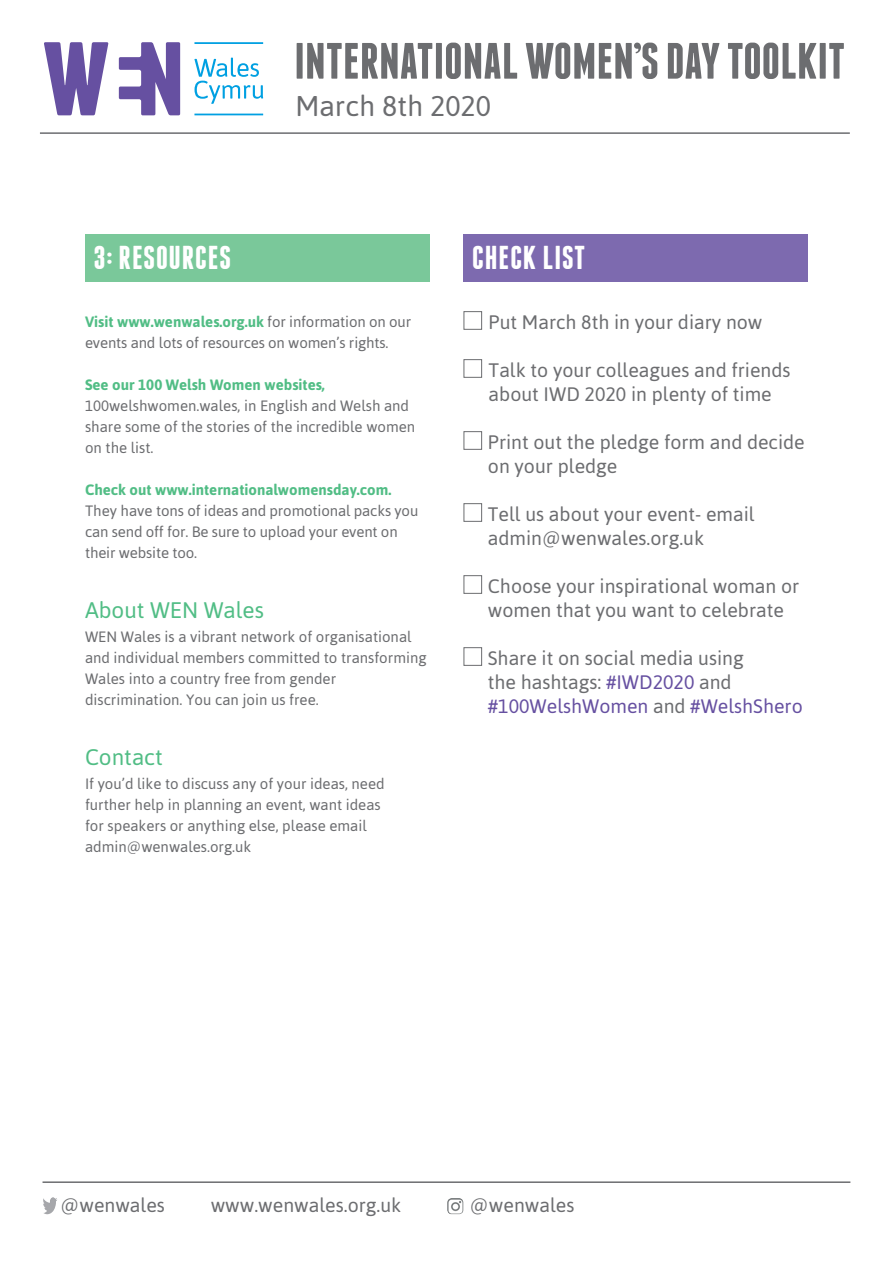
<style>
.page{position:relative;width:893px;height:1263px;background:#fff}
.page>*{position:absolute;margin:0;border:0;box-sizing:border-box;transform-origin:0 0}
.t1{font:700 51px "Franchise";color:#6c6d70}
.t2{font:700 33px "Franchise";letter-spacing:.03em;color:#fff}
.t3{font:28.5px "Asap";color:#6c6d70}
.t4{font:22.5px "Asap";color:#51bd85}
.t5{font:19.5px/24px "Asap";color:#6c6d70}
.t6{font:15px/21px "Asap";color:#6c6d70}
.t7{font:700 15px "Asap";color:#51bd85}
.s1{font-weight:700;color:#51bd85}
.s2{color:#6650a1}
</style>
<div class="page">
<svg style="left:44px;top:42px;width:64px;height:73px"></svg>
<svg style="left:119px;top:42px;width:61px;height:73px"></svg>
<svg style="left:194px;top:58px;width:69px;height:46px"></svg>
<svg style="left:194px;top:42px;width:69px;height:2px"></svg>
<svg style="left:194px;top:114px;width:69px;height:1px"></svg>
<hr style="left:40px;top:132px;width:810px;height:2px;background:#6c6d70">
<div style="left:464px;top:311px;width:18px;height:19px;border:1px solid #6c6d70"></div>
<div style="left:464px;top:359px;width:18px;height:19px;border:1px solid #6c6d70"></div>
<div style="left:464px;top:431px;width:18px;height:19px;border:1px solid #6c6d70"></div>
<div style="left:464px;top:503px;width:18px;height:19px;border:1px solid #6c6d70"></div>
<div style="left:464px;top:575px;width:18px;height:19px;border:1px solid #6c6d70"></div>
<div style="left:464px;top:647px;width:18px;height:19px;border:1px solid #6c6d70"></div>
<div style="left:85px;top:234px;width:344px;height:48px;background:#7ac89a"></div>
<div style="left:463px;top:234px;width:345px;height:48px;background:#7d6aaf"></div>
<hr style="left:43px;top:1181px;width:807px;height:2px;background:#6c6d70">
<img style="left:43px;top:1197px;width:14px;height:17px">
<img style="left:447px;top:1198px;width:16px;height:16px">
<h1 class="t1" style="left:294px;top:37px;width:552px">INTERNATIONAL WOMEN’S DAY TOOLKIT</h1>
<h3 class="t3" style="left:295px;top:89px;width:197px">March 8th 2020</h3>
<h2 class="t2" style="left:94px;top:242px;width:139px">3: RESOURCES</h2>
<h2 class="t2" style="left:472px;top:242px;width:115px">CHECK LIST</h2>
<p class="t6" style="left:85px;top:311px;width:328px"><span class="s1">Visit www.wenwales.org.uk</span> for information on our events and lots of resources on women’s rights.</p>
<p class="t7" style="left:85px;top:376px;width:241px">See our 100 Welsh Women websites,</p>
<p class="t6" style="left:85px;top:395px;width:332px">100welshwomen.wales, in English and Welsh and share some of the stories of the incredible women on the list.</p>
<p class="t7" style="left:85px;top:481px;width:308px">Check out www.internationalwomensday.com.</p>
<p class="t6" style="left:85px;top:500px;width:335px">They have tons of ideas and promotional packs you can send off for. Be sure to upload your event on their website too.</p>
<h3 class="t4" style="left:85px;top:597px;width:180px">About WEN Wales</h3>
<p class="t6" style="left:85px;top:626px;width:343px">WEN Wales is a vibrant network of organisational and individual members committed to transforming Wales into a country free from gender discrimination. You can join us free.</p>
<h3 class="t4" style="left:85px;top:744px;width:79px">Contact</h3>
<p class="t6" style="left:85px;top:773px;width:301px">If you’d like to discuss any of your ideas, need further help in planning an event, want ideas for speakers or anything else, please email admin@wenwales.org.uk</p>
<h3 class="t5" style="left:489px;top:310px;width:275px">Put March 8th in your diary now</h3>
<h3 class="t5" style="left:489px;top:358px;width:303px">Talk to your colleagues and friends about IWD 2020 in plenty of time</h3>
<h3 class="t5" style="left:488px;top:430px;width:318px">Print out the pledge form and decide on your pledge</h3>
<h3 class="t5" style="left:488px;top:502px;width:268px">Tell us about your event- email admin@wenwales.org.uk</h3>
<h3 class="t5" style="left:488px;top:574px;width:313px">Choose your inspirational woman or women that you want to celebrate</h3>
<h3 class="t5" style="left:488px;top:646px;width:316px">Share it on social media using<br>the hashtags: <span class="s2">#IWD2020</span> and <span class="s2">#100WelshWomen</span> and <span class="s2">#WelshShero</span></h3>
<h3 class="t5" style="left:60px;top:1193px;width:106px">@wenwales</h3>
<h3 class="t5" style="left:211px;top:1193px;width:192px">www.wenwales.org.uk</h3>
<h3 class="t5" style="left:470px;top:1193px;width:106px">@wenwales</h3>
</div>
